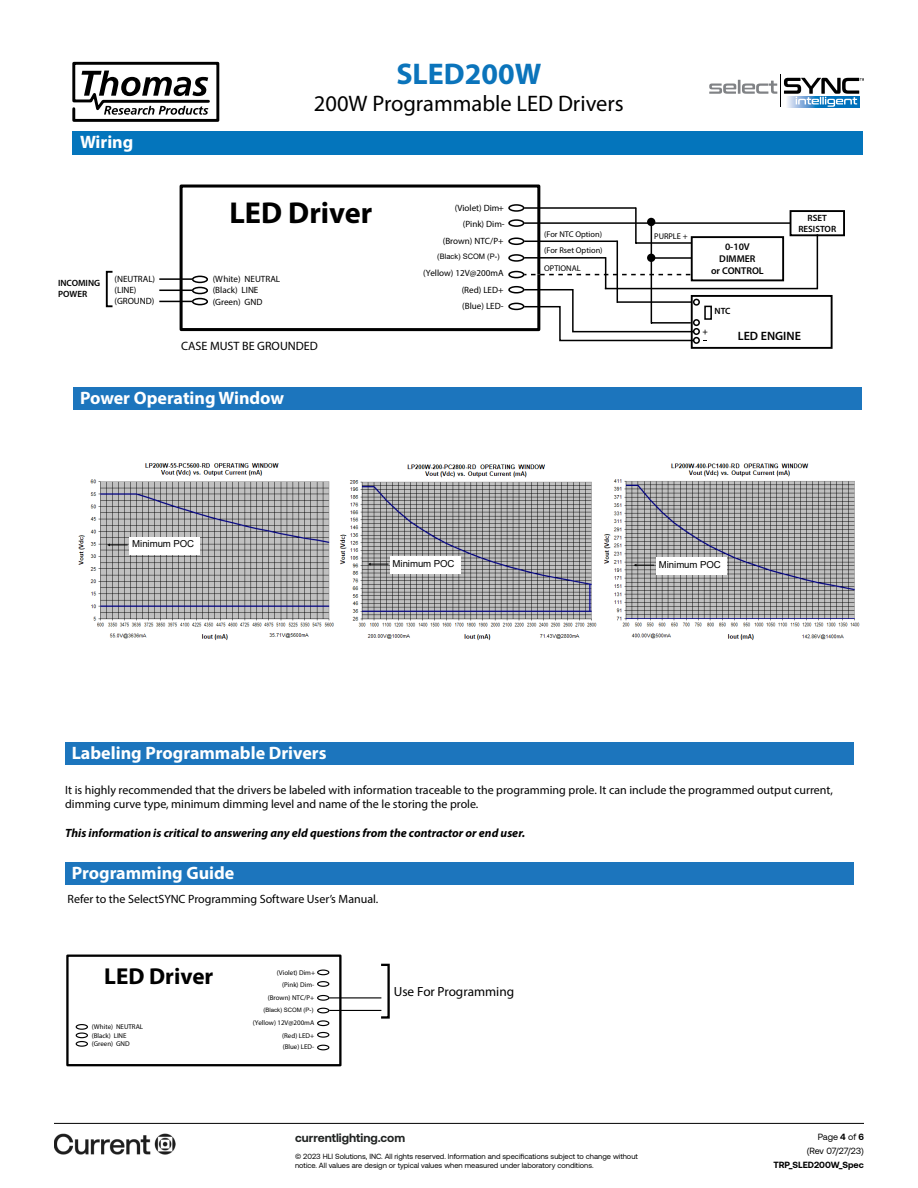
<style>
.page{position:relative;width:918px;height:1188px;background:#fff}
.page>*{position:absolute;margin:0;border:0;box-sizing:border-box;transform-origin:0 0}
.t1{font:700 30.3px "Myriad Pro";color:#000}
.t2{font:700 30px "Myriad Pro";color:#0b74bb}
.t3{font:700 23.1px "Myriad Pro";color:#000}
.t4{font:22.5px "Myriad Pro";color:#000}
.t5{font:700 18px "Myriad Pro";color:#fff}
.t6{font:13.35px "Myriad Pro";color:#000}
.t7{font:12.15px "Myriad Pro";color:#000}
.t8{font:600 12.15px "Myriad Pro";color:#000}
.t9{font:12px/14.4px "Myriad Pro";color:#000}
.t10{font:italic 700 12px "Myriad Pro";color:#000}
.t11{font:700 12px "Aeonik";color:#202322}
.t12{font:600 9.9px/11.9px "Myriad Pro";color:#000;text-align:center}
.t13{font:9.6px "Arial";letter-spacing:-.01em;color:#000}
.t14{font:9.15px/16.4px "Myriad Pro";color:#000;text-align:right}
.t15{font:600 9.15px/10.9px "Myriad Pro";color:#000;text-align:center}
.t16{font:9px/14.1px "Aeonik";letter-spacing:-.01em;color:#000;text-align:right}
.t17{font:700 9px "Aeonik";color:#000}
.t18{font:8.4px "Myriad Pro";color:#000}
.t19{font:7.5px/9.8px "Aeonik";color:#000}
.t20{font:7.5px "Arial";color:#000}
.t21{font:6.9px/12.8px "Myriad Pro";color:#000;text-align:justify}
.t22{font:6px "Arial";color:#000}
.s1{font-weight:700}
</style>
<div class="page">
<hr style="left:780px;top:75px;width:1px;height:32px;background:#000">
<svg style="left:709px;top:80px;width:68px;height:14px"></svg>
<svg style="left:784px;top:78px;width:80px;height:29px"></svg>
<svg style="left:72px;top:61px;width:148px;height:61px"></svg>
<div style="left:73px;top:132px;width:790px;height:23px;background:#0475bc"></div>
<hr style="left:54px;top:1123px;width:810px;height:1px;background:#000">
<img style="left:54px;top:1133px;width:122px;height:22px">
<div style="left:180px;top:185px;width:360px;height:146px;border:3px solid #000"></div>
<div style="left:508px;top:204px;width:16px;height:8px;border:2px solid #000;border-radius:50%"></div>
<div style="left:508px;top:219px;width:16px;height:8px;border:2px solid #000;border-radius:50%"></div>
<div style="left:508px;top:237px;width:16px;height:8px;border:2px solid #000;border-radius:50%"></div>
<div style="left:508px;top:254px;width:16px;height:8px;border:2px solid #000;border-radius:50%"></div>
<div style="left:508px;top:271px;width:16px;height:7px;border:2px solid #000;border-radius:50%"></div>
<div style="left:508px;top:286px;width:16px;height:8px;border:2px solid #000;border-radius:50%"></div>
<div style="left:508px;top:303px;width:16px;height:7px;border:2px solid #000;border-radius:50%"></div>
<div style="left:691px;top:295px;width:142px;height:54px;border:2px solid #000"></div>
<hr style="left:524px;top:222px;width:270px;height:2px;background:#000">
<hr style="left:524px;top:241px;width:93px;height:1px;background:#000">
<hr style="left:524px;top:257px;width:82px;height:2px;background:#000">
<svg style="left:524px;top:274px;width:167px;height:1px"></svg>
<div style="left:791px;top:211px;width:53px;height:24px;background:#fff"></div>
<div style="left:790px;top:210px;width:55px;height:26px;border:2px solid #000"></div>
<div style="left:691px;top:236px;width:93px;height:45px;border:2px solid #000"></div>
<div style="left:704px;top:306px;width:8px;height:14px;border:2px solid #000"></div>
<div style="left:647px;top:218px;width:8px;height:8px;background:#000;border-radius:50%"></div>
<div style="left:693px;top:337px;width:7px;height:7px;border:2px solid #000;border-radius:50%"></div>
<svg style="left:523px;top:288px;width:184px;height:55px"></svg>
<div style="left:192px;top:276px;width:16px;height:7px;border:2px solid #000;border-radius:50%"></div>
<div style="left:192px;top:287px;width:16px;height:7px;border:2px solid #000;border-radius:50%"></div>
<div style="left:192px;top:298px;width:16px;height:7px;border:2px solid #000;border-radius:50%"></div>
<hr style="left:159px;top:278px;width:33px;height:2px;background:#000">
<hr style="left:159px;top:290px;width:33px;height:1px;background:#000">
<hr style="left:159px;top:301px;width:33px;height:1px;background:#000">
<svg style="left:106px;top:271px;width:7px;height:36px"></svg>
<hr style="left:524px;top:207px;width:112px;height:2px;background:#000">
<hr style="left:635px;top:208px;width:2px;height:35px;background:#000">
<hr style="left:635px;top:242px;width:57px;height:2px;background:#000">
<div style="left:647px;top:254px;width:8px;height:8px;background:#000;border-radius:50%"></div>
<hr style="left:617px;top:301px;width:75px;height:2px;background:#000">
<hr style="left:617px;top:240px;width:1px;height:63px;background:#000">
<hr style="left:651px;top:222px;width:1px;height:102px;background:#000">
<hr style="left:651px;top:322px;width:40px;height:2px;background:#000">
<hr style="left:605px;top:257px;width:1px;height:32px;background:#000">
<hr style="left:605px;top:288px;width:213px;height:1px;background:#000">
<hr style="left:817px;top:234px;width:1px;height:55px;background:#000">
<hr style="left:651px;top:257px;width:41px;height:2px;background:#000">
<div style="left:74px;top:387px;width:788px;height:22px;background:#1c75bd"></div>
<div style="left:65px;top:743px;width:789px;height:22px;background:#1c75bd"></div>
<div style="left:65px;top:863px;width:789px;height:22px;background:#1c75bd"></div>
<div style="left:66px;top:955px;width:276px;height:111px;border:2px solid #000"></div>
<div style="left:317px;top:970px;width:12px;height:5px;border:1px solid #000;border-radius:50%"></div>
<div style="left:317px;top:981px;width:12px;height:6px;border:1px solid #000;border-radius:50%"></div>
<div style="left:317px;top:995px;width:12px;height:6px;border:1px solid #000;border-radius:50%"></div>
<div style="left:317px;top:1008px;width:12px;height:5px;border:1px solid #000;border-radius:50%"></div>
<div style="left:317px;top:1020px;width:12px;height:6px;border:1px solid #000;border-radius:50%"></div>
<div style="left:317px;top:1032px;width:12px;height:6px;border:1px solid #000;border-radius:50%"></div>
<div style="left:317px;top:1045px;width:12px;height:5px;border:1px solid #000;border-radius:50%"></div>
<hr style="left:329px;top:997px;width:52px;height:1px;background:#000">
<hr style="left:329px;top:1010px;width:52px;height:1px;background:#000">
<div style="left:76px;top:1024px;width:12px;height:6px;border:1px solid #000;border-radius:50%"></div>
<div style="left:76px;top:1032px;width:12px;height:6px;border:1px solid #000;border-radius:50%"></div>
<div style="left:76px;top:1041px;width:12px;height:6px;border:1px solid #000;border-radius:50%"></div>
<div style="left:380px;top:964px;width:10px;height:55px;border:2px solid #000"></div>
<img style="left:78px;top:463px;width:256px;height:178px">
<svg style="left:107px;top:544px;width:21px;height:2px"></svg>
<div style="left:129px;top:537px;width:71px;height:18px;background:#fff"></div>
<img style="left:339px;top:464px;width:258px;height:177px">
<svg style="left:589px;top:584px;width:1px;height:27px"></svg>
<svg style="left:368px;top:563px;width:21px;height:3px"></svg>
<div style="left:390px;top:556px;width:71px;height:18px;background:#fff"></div>
<img style="left:603px;top:463px;width:257px;height:177px">
<svg style="left:634px;top:564px;width:20px;height:3px"></svg>
<div style="left:656px;top:557px;width:70px;height:18px;background:#fff"></div>
<h2 class="t2" style="left:396px;top:54px;width:147px">SLED200W</h2>
<h3 class="t4" style="left:314px;top:90px;width:311px">200W Programmable LED Drivers</h3>
<h3 class="t5" style="left:80px;top:130px;width:55px">Wiring</h3>
<p class="t15" style="left:58px;top:277px;width:44px">INCOMING</p>
<p class="t15" style="left:58px;top:288px;width:31px">POWER</p>
<p class="t14" style="left:114px;top:270px;width:42px">(NEUTRAL)</p>
<p class="t14" style="left:114px;top:292px;width:42px">(GROUND)</p>
<p class="t14" style="left:114px;top:281px;width:24px">(LINE)</p>
<h1 class="t1" style="left:229px;top:193px;width:145px">LED Driver</h1>
<p class="t14" style="left:443px;top:199px;width:63px">(Violet) Dim+ (Pink) Dim-(Brown) NTC/P+</p>
<p class="t14" style="left:423px;top:265px;width:82px">(Yellow) 12V@200mA</p>
<p class="t14" style="left:462px;top:298px;width:43px">(Blue) LED-</p>
<p class="t20" style="left:437px;top:251px;width:64px">(Black) SCOM (P-)</p>
<p class="t14" style="left:433px;top:249px;width:72px">(Brown) SCOM/P-1</p>
<p class="t14" style="left:213px;top:271px;width:69px">(White) NEUTRAL</p>
<p class="t14" style="left:213px;top:294px;width:51px">(Green) GND</p>
<p class="t14" style="left:462px;top:281px;width:43px">(Red) LED+</p>
<p class="t14" style="left:213px;top:282px;width:47px">(Black) LINE</p>
<p class="t18" style="left:544px;top:229px;width:60px">(For NTC Option)</p>
<p class="t18" style="left:654px;top:231px;width:35px">PURPLE +</p>
<p class="t18" style="left:544px;top:245px;width:60px">(For Rset Option)</p>
<p class="t18" style="left:544px;top:263px;width:38px">OPTIONAL</p>
<p class="t7" style="left:181px;top:338px;width:138px">CASE MUST BE GROUNDED</p>
<h3 class="t5" style="left:80px;top:386px;width:206px">Power Operating Window</h3>
<p class="t12" style="left:711px;top:241px;width:54px">0-10V<br>DIMMER<br>or CONTROL</p>
<p class="t15" style="left:715px;top:305px;width:18px">NTC</p>
<p class="t15" style="left:798px;top:212px;width:39px">RSET<br>RESISTOR</p>
<p class="t8" style="left:738px;top:328px;width:65px">LED ENGINE</p>
<p class="t13" style="left:132px;top:537px;width:63px">Minimum POC</p>
<p class="t13" style="left:393px;top:557px;width:63px">Minimum POC</p>
<p class="t13" style="left:659px;top:558px;width:63px">Minimum POC</p>
<h3 class="t5" style="left:72px;top:741px;width:256px">Labeling Programmable Drivers</h3>
<p class="t9" style="left:65px;top:782px;width:769px">It is highly recommended that the drivers be labeled with information traceable to the programming prole. It can include the programmed output current, dimming curve type, minimum dimming level and name of the le storing the prole.</p>
<p class="t10" style="left:65px;top:825px;width:462px">This information is critical to answering any eld questions from the contractor or end user.</p>
<h3 class="t5" style="left:72px;top:861px;width:164px">Programming Guide</h3>
<p class="t9" style="left:68px;top:892px;width:312px">Refer to the SelectSYNC Programming Software User’s Manual.</p>
<h3 class="t3" style="left:104px;top:961px;width:111px">LED Driver</h3>
<p class="t21" style="left:277px;top:966px;width:40px">(Violet) Dim+</p>
<p class="t21" style="left:267px;top:978px;width:49px;text-indent:15px">(Pink) Dim-(Brown) NTC/P+ (Brown) SCOM/P</p>
<p class="t22" style="left:263px;top:1006px;width:51px">(Black) SCOM (P-)</p>
<p class="t6" style="left:394px;top:983px;width:122px">Use For Programming</p>
<p class="t21" style="left:92px;top:1020px;width:53px">(White) NEUTRAL</p>
<p class="t21" style="left:92px;top:1029px;width:36px">(Black) LINE</p>
<p class="t21" style="left:92px;top:1038px;width:40px">(Green) GND</p>
<p class="t21" style="left:253px;top:1017px;width:63px">(Yellow) 12V@200mA</p>
<p class="t21" style="left:283px;top:1041px;width:33px">(Blue) LED-</p>
<p class="t21" style="left:282px;top:1029px;width:33px">(Red) LED+</p>
<p class="t11" style="left:295px;top:1131px;width:112px">currentlighting.com</p>
<p class="t19" style="left:295px;top:1151px;width:344px">© 2023 HLI Solutions, INC. All rights reserved. Information and specifications subject to change without notice. All values are design or typical values when measured under laboratory conditions.</p>
<p class="t16" style="left:807px;top:1130px;width:59px">Page <span class="s1">4</span> of <span class="s1">6 </span>(Rev 07/27/23)</p>
<p class="t17" style="left:773px;top:1160px;width:92px">TRP_SLED200W_Spec</p>
</div>
